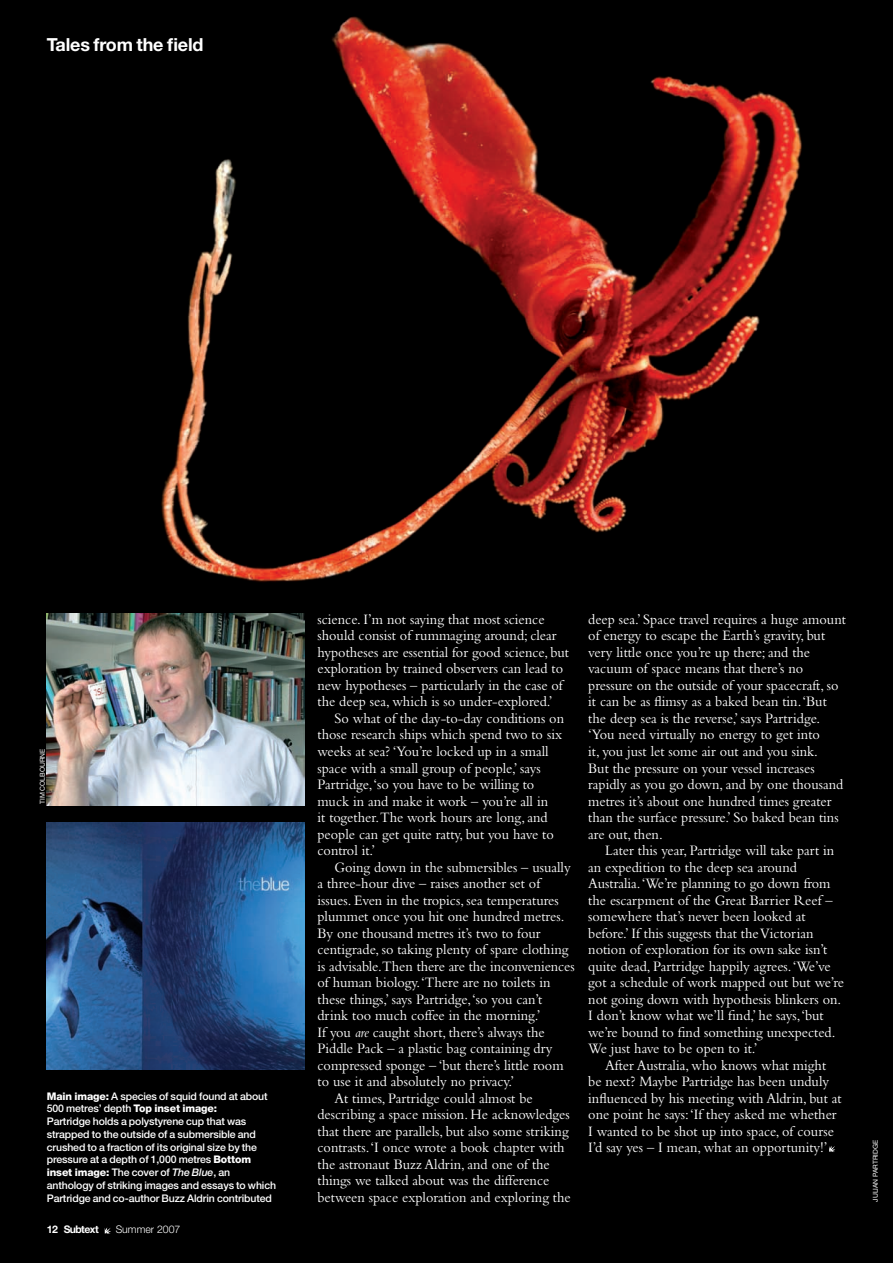
<style>
.page{position:relative;width:893px;height:1263px;background:#fff}
.page>*{position:absolute;margin:0;border:0;box-sizing:border-box;transform-origin:0 0}
.t1{font:700 18px "Helvetica Neue";letter-spacing:-.01em;color:#fff}
.t2{font:15px/16.5px "Bembo";color:#fff;scale:.95 1}
.t3{font:500 10.5px/12.8px "Helvetica Neue";letter-spacing:-.01em;color:#fff}
.t4{font:300 10.5px "Helvetica Neue";color:#fff}
.t5{font:700 10.5px "Helvetica Neue";letter-spacing:-.05em;color:#fff}
.t6{font:6.75px "Helvetica Neue";color:#fff}
.s1{font-weight:800}
.s2{font-style:italic}
.s3{font-style:italic;font-size:14.7px}
</style>
<div class="page">
<img style="left:0;top:0;width:893px;height:1263px">
<svg style="left:105px;top:1227px;width:6px;height:7px"></svg>
<svg style="left:829px;top:1146px;width:6px;height:6px"></svg>
<img style="left:47px;top:614px;width:258px;height:191px">
<img style="left:47px;top:822px;width:258px;height:248px">
<p class="t1" style="left:47px;top:38px;width:158px">Tales from the field</p>
<p class="t6" style="left:40px;top:804px;width:57px;rotate:-90deg">TIM COLBOURNE</p>
<p class="t3" style="left:47px;top:1090px;width:231px"><span class="s1">Main image:</span> A species of squid found at about 500 metres’ depth <span class="s1">Top inset image:<br></span>Partridge holds a polystyrene cup that was strapped to the outside of a submersible and crushed to a fraction of its original size by the pressure at a depth of 1,000 metres <span class="s1">Bottom inset image:</span> The cover of <span class="s2">The Blue</span>, an anthology of striking images and essays to which Partridge and co-author Buzz Aldrin contributed</p>
<p class="t5" style="left:47px;top:1226px;width:53px">12 Subtext</p>
<p class="t4" style="left:116px;top:1226px;width:66px">Summer 2007</p>
<p class="t2" style="left:317px;top:612px;width:266px">science. I’m not saying that most science should consist of rummaging around; clear hypotheses are essential for good science, but exploration by trained observers can lead to new hypotheses – particularly in the case of the deep sea, which is so under-explored.’</p>
<p class="t2" style="left:317px;top:711px;width:261px;text-indent:17px">So what of the day-to-day conditions on those research ships which spend two to six weeks at sea? ‘You’re locked up in a small space with a small group of people,’ says Partridge,‘so you have to be willing to muck in and make it work – you’re all in<br>it together.The work hours are long, and people can get quite ratty, but you have to control it.’</p>
<p class="t2" style="left:334px;top:860px;width:250px">Going down in the submersibles – usually</p>
<p class="t2" style="left:317px;top:876px;width:236px">a three-hour dive – raises another set of</p>
<p class="t2" style="left:317px;top:893px;width:255px">issues. Even in the tropics, sea temperatures</p>
<p class="t2" style="left:317px;top:909px;width:261px">plummet once you hit one hundred metres.</p>
<p class="t2" style="left:317px;top:926px;width:236px">By one thousand metres it’s two to four</p>
<p class="t2" style="left:317px;top:942px;width:266px">centigrade, so taking plenty of spare clothing</p>
<p class="t2" style="left:317px;top:959px;width:272px">is advisable.Then there are the inconveniences</p>
<p class="t2" style="left:317px;top:975px;width:247px">of human biology.‘There are no toilets in</p>
<p class="t2" style="left:317px;top:992px;width:238px">these things,’ says Partridge,‘so you can’t</p>
<p class="t2" style="left:317px;top:1008px;width:236px">drink too much coffee in the morning.’</p>
<p class="t2" style="left:317px;top:1025px;width:241px">If you <span class="s3">are</span> caught short, there’s always the</p>
<p class="t2" style="left:317px;top:1041px;width:249px">Piddle Pack – a plastic bag containing dry</p>
<p class="t2" style="left:317px;top:1058px;width:261px">compressed sponge – ‘but there’s little room</p>
<p class="t2" style="left:317px;top:1074px;width:209px">to use it and absolutely no privacy.’</p>
<p class="t2" style="left:334px;top:1091px;width:210px">At times, Partridge could almost be</p>
<p class="t2" style="left:317px;top:1107px;width:267px">describing a space mission. He acknowledges</p>
<p class="t2" style="left:317px;top:1124px;width:266px">that there are parallels, but also some striking</p>
<p class="t2" style="left:317px;top:1140px;width:262px">contrasts.‘I once wrote a book chapter with</p>
<p class="t2" style="left:317px;top:1157px;width:246px">the astronaut Buzz Aldrin, and one of the</p>
<p class="t2" style="left:317px;top:1173px;width:246px">things we talked about was the difference</p>
<p class="t2" style="left:317px;top:1190px;width:268px">between space exploration and exploring the</p>
<p class="t2" style="left:588px;top:612px;width:273px">deep sea.’ Space travel requires a huge amount of energy to escape the Earth’s gravity, but very little once you’re up there; and the vacuum of space means that there’s no pressure on the outside of your spacecraft, so it can be as flimsy as a baked bean tin.‘But the deep sea is the reverse,’ says Partridge. ‘You need virtually no energy to get into<br>it, you just let some air out and you sink.<br>But the pressure on your vessel increases rapidly as you go down, and by one thousand metres it’s about one hundred times greater than the surface pressure.’ So baked bean tins are out, then.</p>
<p class="t2" style="left:588px;top:843px;width:271px;text-indent:17px">Later this year, Partridge will take part in an expedition to the deep sea around Australia.‘We’re planning to go down from the escarpment of the Great Barrier Reef – somewhere that’s never been looked at before.’ If this suggests that theVictorian notion of exploration for its own sake isn’t quite dead, Partridge happily agrees.‘We’ve got a schedule of work mapped out but we’re not going down with hypothesis blinkers on.<br>I don’t know what we’ll find,’ he says,‘but we’re bound to find something unexpected.<br>We just have to be open to it.’</p>
<p class="t2" style="left:588px;top:1058px;width:268px;text-indent:17px">After Australia, who knows what might be next? Maybe Partridge has been unduly influenced by his meeting with Aldrin, but at one point he says:‘If they asked me whether I wanted to be shot up into space, of course I’d say yes – I mean, what an opportunity!’</p>
<p class="t6" style="left:873px;top:1202px;width:63px;rotate:-90deg">JULIAN PARTRIDGE</p>
</div>
